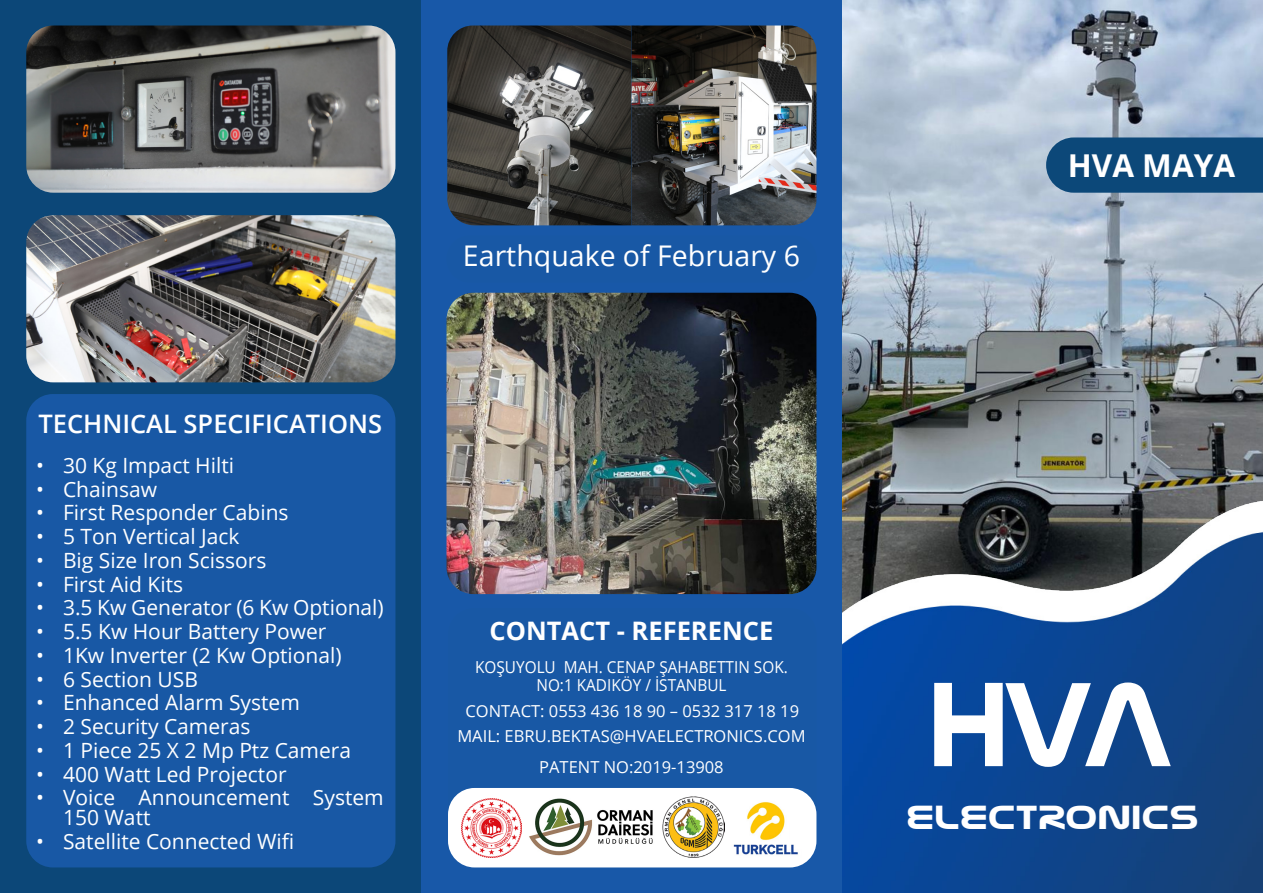
<style>
.page{position:relative;width:1263px;height:893px;background:#0c4778}
.page>*{position:absolute;margin:0;border:0;box-sizing:border-box;transform-origin:0 0}
.t1{font:700 126.6px "Nasalization";color:#fff}
.t2{font:700 35.4px "Nasalization";color:#fff;scale:1.27 1}
.subtitle{font:700 31.5px "Open Sans";color:#fff}
.subtitle-2{font:28.5px "Open Sans";color:#fff}
.subtitle-3{font:600 25.5px "Open Sans";color:#fff}
.Big_title{font:700 25.5px "Open Sans";color:#fff}
.t3{font:21px/19.5px "Open Sans";color:#fff}
.bylines{font:16.5px "Open Sans";color:#fff}
.bylines-2{font:16.5px "Open Sans";color:#fff;scale:.93 1}
</style>
<div class="page">
<div style="left:421px;top:0;width:423px;height:893px;background:#1858a8"></div>
<img style="left:842px;top:0;width:421px;height:439px">
<img style="left:842px;top:439px;width:421px;height:454px">
<svg style="left:1046px;top:137px;width:217px;height:56px"></svg>
<img style="left:446px;top:293px;width:370px;height:301px">
<div style="left:26px;top:394px;width:369px;height:473px;background:#1858a5;border-radius:27px"></div>
<div style="left:448px;top:788px;width:368px;height:79px;background:#fff;border-radius:27px"></div>
<img style="left:733px;top:802px;width:65px;height:53px">
<img style="left:663px;top:796px;width:61px;height:61px">
<img style="left:529px;top:798px;width:124px;height:58px">
<img style="left:461px;top:799px;width:60px;height:58px">
<img style="left:26px;top:26px;width:369px;height:167px">
<img style="left:26px;top:215px;width:369px;height:167px">
<img style="left:447px;top:26px;width:369px;height:199px">
<div style="left:1068px;top:152px;width:169px;height:26px;background:#0c4879"></div>
<p class="subtitle-3" style="left:38px;top:406px;width:345px">TECHNICAL SPECIFICATIONS</p>
<p class="t3" style="left:36px;top:455px;width:200px">• 30 Kg Impact Hilti</p>
<p class="t3" style="left:36px;top:479px;width:123px">• Chainsaw</p>
<p class="t3" style="left:36px;top:502px;width:254px">• First Responder Cabins</p>
<p class="t3" style="left:36px;top:526px;width:205px">• 5 Ton Vertical Jack</p>
<p class="t3" style="left:36px;top:550px;width:232px">• Big Size Iron Scissors</p>
<p class="t3" style="left:36px;top:574px;width:149px">• First Aid Kits</p>
<p class="t3" style="left:36px;top:597px;width:349px">• 3.5 Kw Generator (6 Kw Optional)</p>
<p class="t3" style="left:36px;top:621px;width:292px">• 5.5 Kw Hour Battery Power</p>
<p class="t3" style="left:36px;top:645px;width:307px">• 1Kw Inverter (2 Kw Optional)</p>
<p class="t3" style="left:36px;top:669px;width:163px">• 6 Section USB</p>
<p class="t3" style="left:36px;top:692px;width:265px">• Enhanced Alarm System</p>
<p class="t3" style="left:36px;top:716px;width:216px">• 2 Security Cameras</p>
<p class="t3" style="left:36px;top:740px;width:317px">• 1 Piece 25 X 2 Mp Ptz Camera</p>
<p class="t3" style="left:36px;top:764px;width:252px">• 400 Watt Led Projector</p>
<p class="t3" style="left:63px;top:787px;width:322px;text-indent:-27px">• Voice Announcement System<br>150 Watt</p>
<p class="t3" style="left:36px;top:831px;width:260px">• Satellite Connected Wifi</p>
<p class="subtitle-2" style="left:463px;top:236px;width:338px">Earthquake of February 6</p>
<p class="Big_title" style="left:489px;top:613px;width:285px">CONTACT - REFERENCE</p>
<p class="bylines-2" style="left:475px;top:656px;width:338px">KOŞUYOLU MAH. CENAP ŞAHABETTIN SOK.</p>
<p class="bylines-2" style="left:536px;top:674px;width:206px">NO:1 KADIKÖY / İSTANBUL</p>
<p class="bylines" style="left:465px;top:699px;width:335px">CONTACT: 0553 436 18 90 – 0532 317 18 19</p>
<p class="bylines" style="left:457px;top:725px;width:350px">MAIL: EBRU.BEKTAS@HVAELECTRONICS.COM</p>
<p class="bylines" style="left:539px;top:755px;width:186px">PATENT NO:2019-13908</p>
<p class="subtitle" style="left:1068px;top:143px;width:169px">HVA MAYA</p>
<h1 class="t1" style="left:928px;top:657px;width:246px">HVA</h1>
<h2 class="t2" style="left:906px;top:798px;width:232px">ELECTRONICS</h2>
</div>
